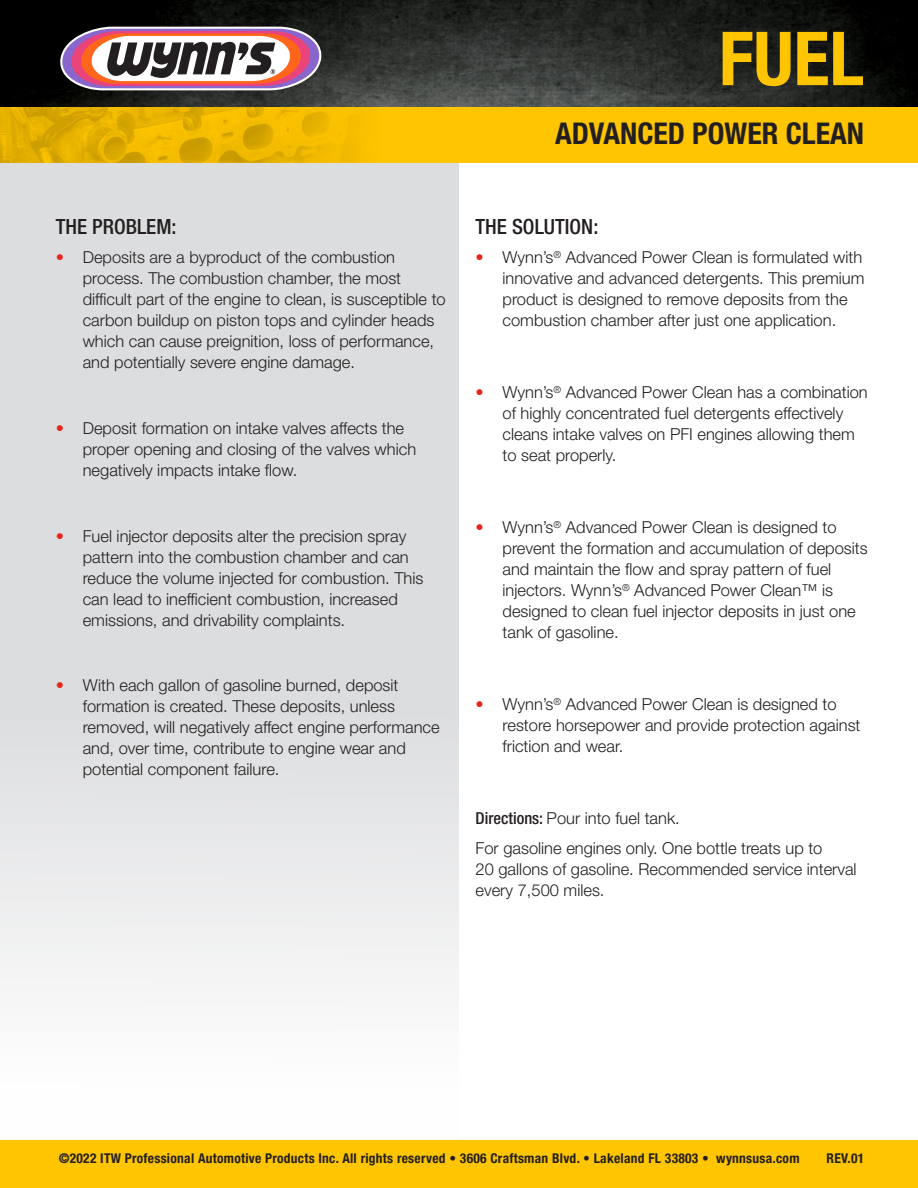
<style>
.page{position:relative;width:918px;height:1188px;background:#fff}
.page>*{position:absolute;margin:0;border:0;box-sizing:border-box;transform-origin:0 0}
.t1{font:700 condensed 74.55px "Helvetica Neue LT Std";color:#ffc500}
.t2{font:700 condensed 30px "Helvetica Neue LT Std";color:#231f20}
.t3{font:500 condensed 21px "Helvetica Neue LT Std";color:#231f20}
.t4{font:300 16.5px/21px "Helvetica Neue LT Std";color:#231f20}
.t5{font:700 condensed 13.5px "Helvetica Neue LT Std";letter-spacing:.02em;color:#231f20}
.s1{color:#e72419}
.s2{font-weight:500;font-stretch:condensed}
</style>
<div class="page">
<div style="left:0;top:1140px;width:918px;height:48px;background:#ffc500"></div>
<img style="left:0;top:0;width:918px;height:108px">
<svg style="left:59px;top:27px;width:263px;height:63px"></svg>
<div style="left:0;top:163px;width:459px;height:977px;background:linear-gradient(to bottom,#d3d4d7,#f6f6f7)"></div>
<div style="left:0;top:108px;width:918px;height:55px;background:#ffc500"></div>
<img style="left:0;top:108px;width:358px;height:55px">
<h1 class="t1" style="left:719px;top:14px;width:147px">FUEL</h1>
<p class="t3" style="left:56px;top:214px;width:122px">THE PROBLEM:</p>
<p class="t4" style="left:83px;top:247px;width:365px;text-indent:-27px"><span class="s1">•</span> Deposits are a byproduct of the combustion process. The combustion chamber, the most difficult part of the engine to clean, is susceptible to carbon buildup on piston tops and cylinder heads which can cause preignition, loss of performance, and potentially severe engine damage.</p>
<p class="t4" style="left:83px;top:417px;width:335px;text-indent:-27px"><span class="s1">•</span> Deposit formation on intake valves affects the proper opening and closing of the valves which negatively impacts intake flow.</p>
<p class="t4" style="left:83px;top:525px;width:342px;text-indent:-27px"><span class="s1">•</span> Fuel injector deposits alter the precision spray pattern into the combustion chamber and can reduce the volume injected for combustion. This can lead to inefficient combustion, increased emissions, and drivability complaints.</p>
<p class="t4" style="left:83px;top:675px;width:359px;text-indent:-27px"><span class="s1">•</span> With each gallon of gasoline burned, deposit formation is created. These deposits, unless removed, will negatively affect engine performance and, over time, contribute to engine wear and potential component failure.</p>
<p class="t2" style="left:555px;top:116px;width:310px">ADVANCED POWER CLEAN</p>
<p class="t3" style="left:476px;top:214px;width:124px">THE SOLUTION:</p>
<p class="t4" style="left:503px;top:247px;width:363px;text-indent:-27px"><span class="s1">•</span> Wynn’s<sup>®</sup> Advanced Power Clean is formulated with innovative and advanced detergents. This premium product is designed to remove deposits from the combustion chamber after just one application.</p>
<p class="t4" style="left:503px;top:382px;width:367px;text-indent:-27px"><span class="s1">•</span> Wynn’s<sup>®</sup> Advanced Power Clean has a combination of highly concentrated fuel detergents effectively cleans intake valves on PFI engines allowing them to seat properly.</p>
<p class="t4" style="left:503px;top:517px;width:367px;text-indent:-27px"><span class="s1">•</span> Wynn’s<sup>®</sup> Advanced Power Clean is designed to prevent the formation and accumulation of deposits and maintain the flow and spray pattern of fuel injectors. Wynn’s<sup>®</sup> Advanced Power Clean™ is designed to clean fuel injector deposits in just one tank of gasoline.</p>
<p class="t4" style="left:503px;top:694px;width:359px;text-indent:-27px"><span class="s1">•</span> Wynn’s<sup>®</sup> Advanced Power Clean is designed to restore horsepower and provide protection against friction and wear.</p>
<p class="t4" style="left:476px;top:808px;width:206px"><span class="s2">Directions:</span> Pour into fuel tank.</p>
<p class="t4" style="left:476px;top:837px;width:383px">For gasoline engines only. One bottle treats up to<br>20 gallons of gasoline. Recommended service interval every 7,500 miles.</p>
<p class="t5" style="left:59px;top:1150px;width:742px">©2022 ITW Professional Automotive Products Inc. All rights reserved • 3606 Craftsman Blvd. • Lakeland FL 33803 • wynnsusa.com</p>
<p class="t5" style="left:827px;top:1150px;width:39px">REV.01</p>
</div>
